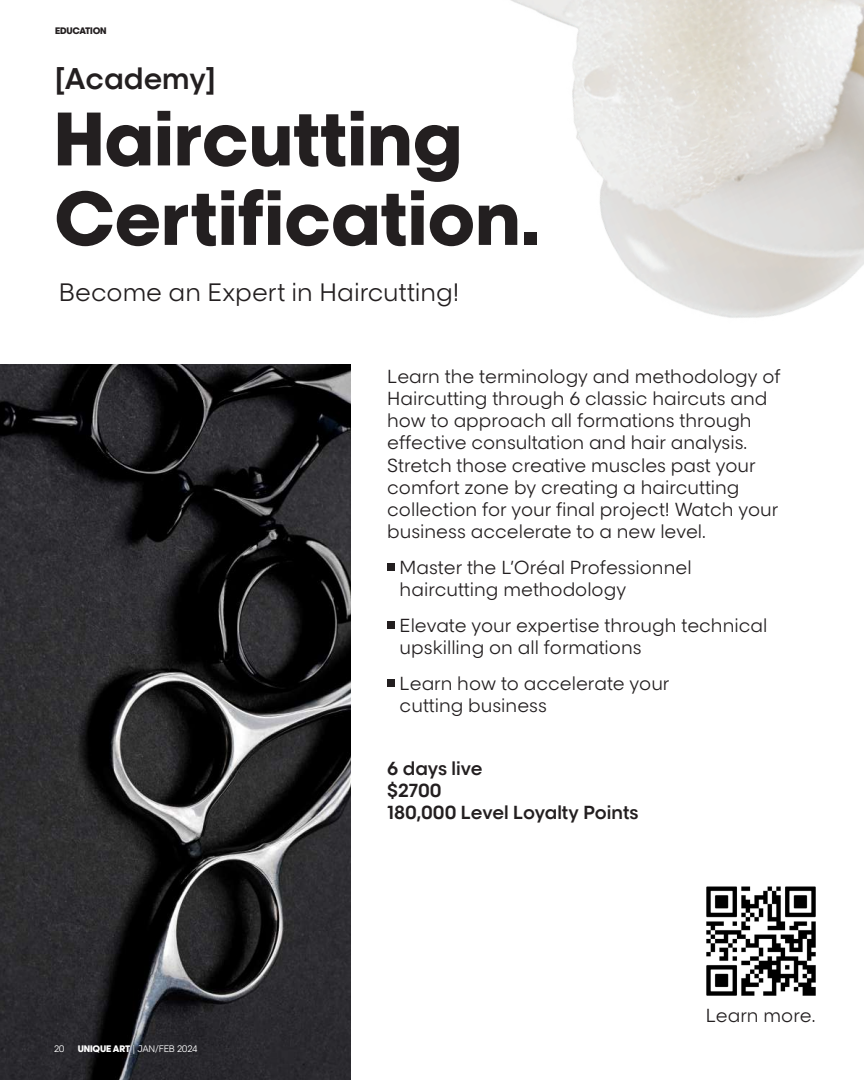
<style>
.page{position:relative;width:864px;height:1080px;background:#fff}
.page>*{position:absolute;margin:0;border:0;box-sizing:border-box;transform-origin:0 0}
.t1{font:72px/79.5px "LOREAL PRO 5 Bold";color:#231f20}
.t2{font:700 28.5px "LOREAL PRO 4 Semi";color:#231f20}
.t3{font:24px "LOREAL PRO 2 Book";color:#231f20}
.t4{font:18px/22.2px "LOREAL PRO 2 Book";color:#231f20}
.t5{font:700 18px/22.2px "LOREAL PRO 4 Semi";color:#231f20}
.t6{font:9px "LOREAL PRO 2 Book";letter-spacing:-.02em;color:#fff}
.t7{font:9px "LOREAL PRO 5 Bold";letter-spacing:-.02em;color:#231f20}
.s1{font-family:"LOREAL PRO 5 Bold"}
</style>
<div class="page">
<img style="left:0;top:364px;width:351px;height:716px">
<img style="left:511px;top:0;width:353px;height:318px">
<div style="left:387px;top:563px;width:8px;height:8px;background:#231f20"></div>
<div style="left:387px;top:621px;width:8px;height:8px;background:#231f20"></div>
<div style="left:387px;top:679px;width:8px;height:8px;background:#231f20"></div>
<img style="left:706px;top:886px;width:110px;height:110px">
<p class="t7" style="left:55px;top:24px;width:53px">EDUCATION</p>
<h2 class="t2" style="left:54px;top:58px;width:164px">[Academy]</h2>
<h1 class="t1" style="left:54px;top:95px;width:488px">Haircutting<br>Certification.</h1>
<h3 class="t3" style="left:59px;top:274px;width:402px">Become an Expert in Haircutting!</h3>
<p class="t4" style="left:387px;top:364px;width:395px">Learn the terminology and methodology of Haircutting through 6 classic haircuts and how to approach all formations through effective consultation and hair analysis.<br>Stretch those creative muscles past your comfort zone by creating a haircutting collection for your final project! Watch your business accelerate to a new level.</p>
<p class="t4" style="left:400px;top:555px;width:293px">Master the L’Oréal Professionnel haircutting methodology</p>
<p class="t4" style="left:400px;top:613px;width:369px">Elevate your expertise through technical upskilling on all formations</p>
<p class="t4" style="left:400px;top:671px;width:271px">Learn how to accelerate your cutting business</p>
<p class="t6" style="left:54px;top:1043px;width:12px">20</p>
<p class="t6" style="left:78px;top:1043px;width:121px"><span class="s1">UNIQUE ART</span> | JAN/FEB 2024</p>
<p class="t5" style="left:387px;top:756px;width:253px">6 days live<br>$2700<br>180,000 Level Loyalty Points</p>
<p class="t4" style="left:706px;top:1003px;width:111px">Learn more.</p>
</div>
